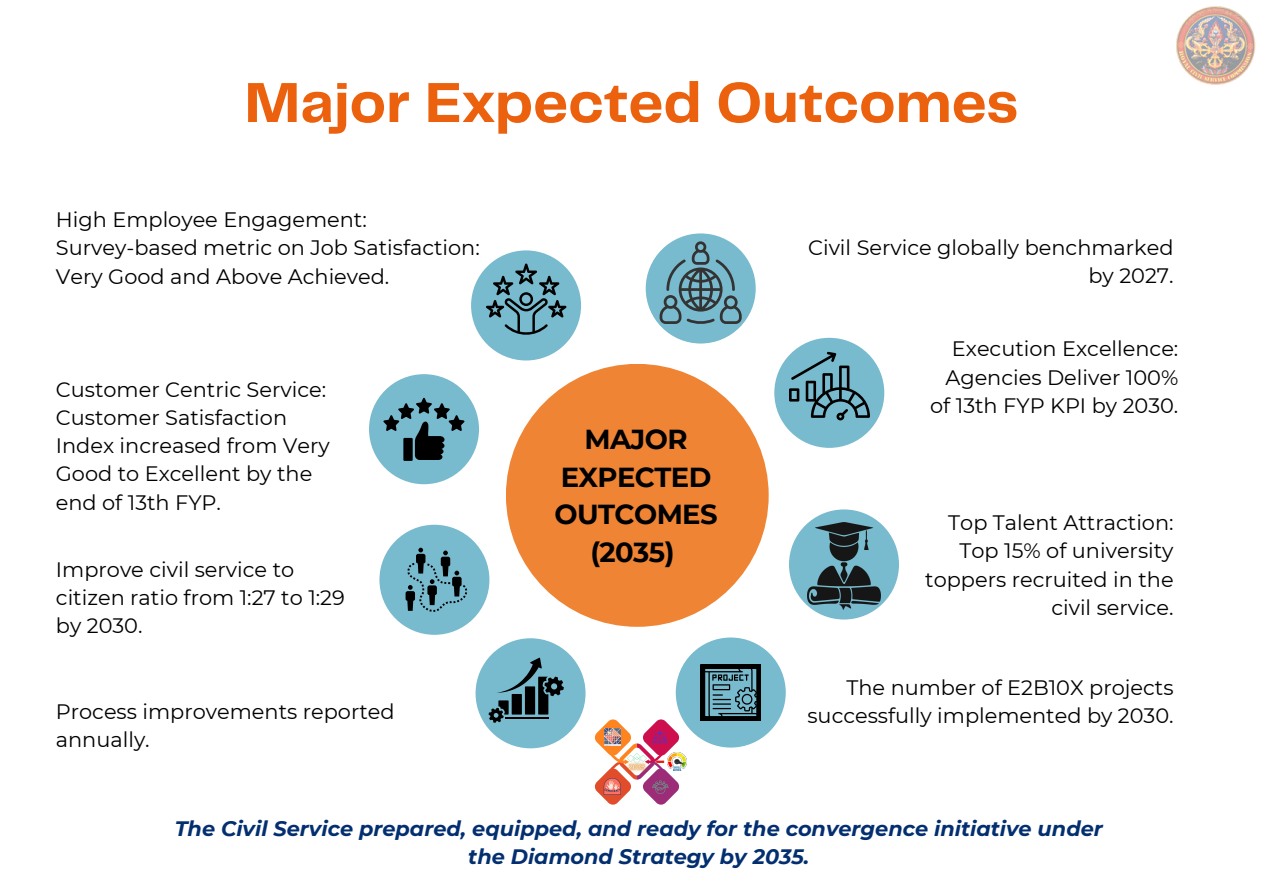
<style>
.page{position:relative;width:1263px;height:894px;background:#fff}
.page>*{position:absolute;margin:0;border:0;box-sizing:border-box;transform-origin:0 0}
.t1{font:700 58.5px "Telegraf";color:#eb610d}
.t2{font:700 27.45px/37.7px "Montserrat";letter-spacing:-.02em;color:#000;text-align:center}
.t3{font:20.85px/28.2px "Montserrat";color:#000}
.t4{font:italic 700 20.85px/28.2px "Montserrat";color:#032f70;text-align:center}
</style>
<div class="page">
<div style="left:471px;top:250px;width:110px;height:110px;background:#78bace;border-radius:50%"></div>
<div style="left:369px;top:374px;width:110px;height:110px;background:#78bace;border-radius:50%"></div>
<div style="left:646px;top:233px;width:110px;height:110px;background:#78bace;border-radius:50%"></div>
<div style="left:774px;top:338px;width:110px;height:110px;background:#78bace;border-radius:50%"></div>
<div style="left:379px;top:524px;width:110px;height:110px;background:#78bace;border-radius:50%"></div>
<div style="left:506px;top:364px;width:263px;height:262px;background:#ef8534;border-radius:50%"></div>
<svg style="left:383px;top:398px;width:81px;height:63px"></svg>
<svg style="left:485px;top:263px;width:81px;height:72px"></svg>
<div style="left:789px;top:509px;width:110px;height:110px;background:#78bace;border-radius:50%"></div>
<svg style="left:789px;top:351px;width:81px;height:69px"></svg>
<img style="left:807px;top:522px;width:73px;height:87px">
<div style="left:476px;top:638px;width:110px;height:110px;background:#78bace;border-radius:50%"></div>
<div style="left:676px;top:637px;width:110px;height:110px;background:#78bace;border-radius:50%"></div>
<svg style="left:701px;top:664px;width:59px;height:56px"></svg>
<img style="left:1176px;top:6px;width:80px;height:79px">
<svg style="left:488px;top:657px;width:76px;height:65px"></svg>
<hr style="left:505px;top:716px;width:43px;height:2px;background:#000">
<img style="left:680px;top:752px;width:6px;height:18px">
<svg style="left:594px;top:719px;width:86px;height:85px"></svg>
<img style="left:620px;top:753px;width:34px;height:26px">
<svg style="left:660px;top:241px;width:82px;height:83px"></svg>
<div style="left:416px;top:553px;width:9px;height:10px;background:#000;border-radius:2px"></div>
<div style="left:406px;top:591px;width:9px;height:9px;background:#000;border-radius:2px"></div>
<svg style="left:443px;top:550px;width:5px;height:5px"></svg>
<div style="left:441px;top:556px;width:9px;height:10px;background:#000;border-radius:2px"></div>
<svg style="left:418px;top:547px;width:5px;height:5px"></svg>
<svg style="left:407px;top:563px;width:60px;height:48px"></svg>
<p class="t1" style="left:245px;top:77px;width:775px">Major Expected Outcomes</p>
<p class="t3" style="left:56px;top:205px;width:312px">High Employee Engagement:</p>
<p class="t3" style="left:56px;top:234px;width:425px">Survey-based metric on Job Satisfaction:<br>Very Good and Above Achieved.</p>
<p class="t3" style="left:56px;top:375px;width:275px">Customer Centric Service:<br>Customer Satisfaction<br>Index increased from Very<br>Good to Excellent by the end of 13th FYP.</p>
<p class="t3" style="left:56px;top:555px;width:290px">Improve civil service to citizen ratio from 1:27 to 1:29 by 2030.</p>
<h2 class="t2" style="left:554px;top:420px;width:165px">MAJOR<br>EXPECTED<br>OUTCOMES (2035)</h2>
<p class="t3" style="left:808px;top:233px;width:367px;text-align:right">Civil Service globally benchmarked by 2027.</p>
<p class="t3" style="left:952px;top:335px;width:228px">Execution Excellence:</p>
<p class="t3" style="left:945px;top:363px;width:234px">Agencies Deliver 100%</p>
<p class="t3" style="left:930px;top:391px;width:250px">of 13th FYP KPI by 2030.</p>
<p class="t3" style="left:948px;top:508px;width:227px">Top Talent Attraction:</p>
<p class="t3" style="left:925px;top:536px;width:250px;text-align:right">Top 15% of university toppers recruited in the civil service.</p>
<p class="t3" style="left:846px;top:672px;width:329px">The number of E2B10X projects</p>
<h1 class="t3" style="left:56px;top:696px;width:340px">Process improvements reported</h1>
<p class="t3" style="left:807px;top:701px;width:368px">successfully implemented by 2030.</p>
<h1 class="t3" style="left:56px;top:725px;width:95px">annually.</h1>
<p class="t4" style="left:175px;top:814px;width:930px">The Civil Service prepared, equipped, and ready for the convergence initiative under the Diamond Strategy by 2035.</p>
</div>
